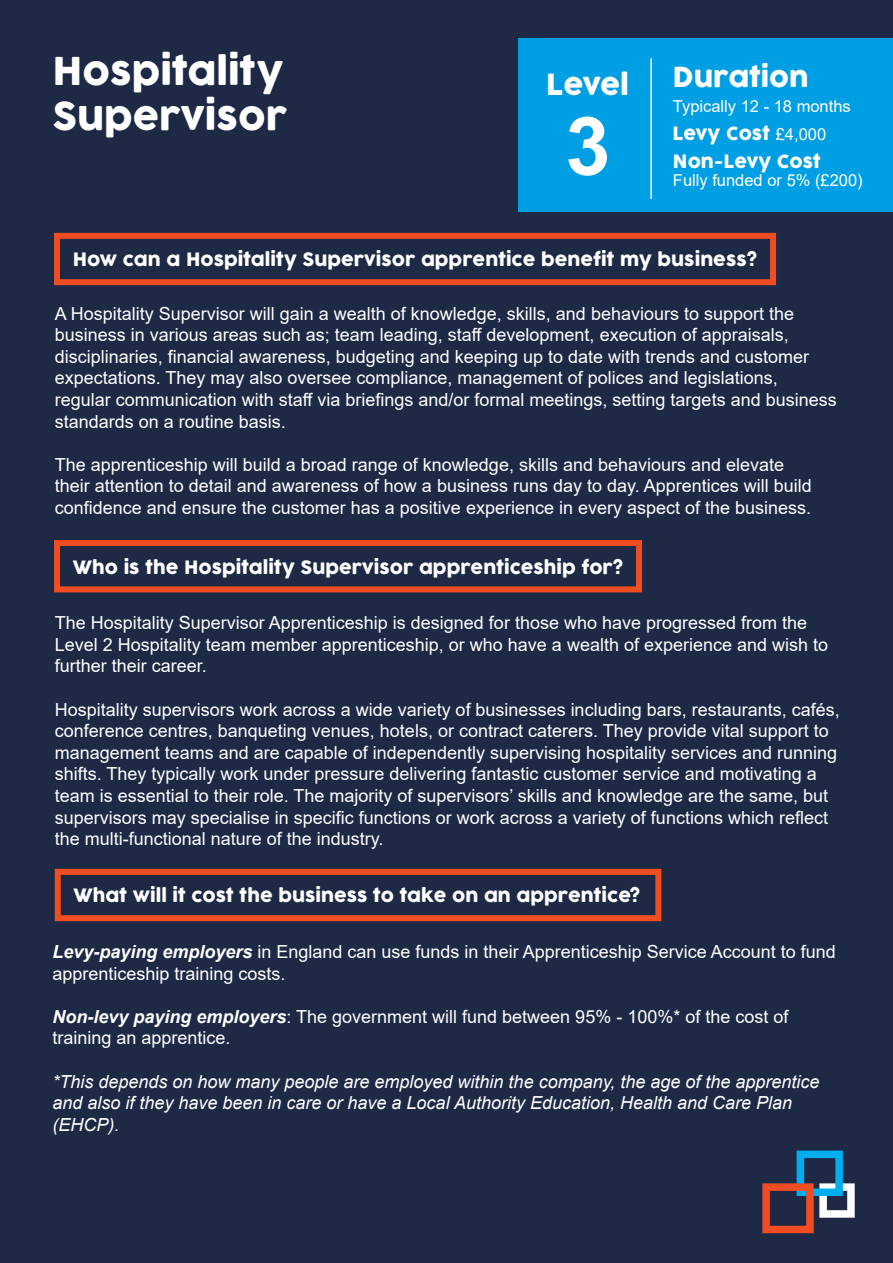
<style>
.page{position:relative;width:893px;height:1263px;background:#1d2945}
.page>*{position:absolute;margin:0;border:0;box-sizing:border-box;transform-origin:0 0}
.t1{font:700 81px "Arial";color:#fff}
.t2{font:37.5px "Cocogoose";color:#fff}
.t3{font:28.5px "Cocogoose";letter-spacing:-.015em;color:#fff}
.t4{font:27px "Cocogoose";color:#fff}
.t5{font:18px/21.6px "Arial";color:#fff}
.t6{font:18px "Cocogoose";color:#fff}
.t7{font:italic 18px/21.6px "Arial";color:#fff}
.t8{font:16.5px "Arial";color:#fff}
.s1{font-family:"Arial";font-size:16.5px}
.s2{font-weight:700;font-style:italic}
</style>
<div class="page">
<div style="left:519px;top:38px;width:374px;height:174px;background:#009fe3"></div>
<div style="left:54px;top:233px;width:722px;height:52px;border:6px solid #f04e22"></div>
<div style="left:54px;top:540px;width:588px;height:52px;border:6px solid #f04e22"></div>
<div style="left:55px;top:869px;width:606px;height:52px;border:6px solid #f04e22"></div>
<hr style="left:650px;top:58px;width:2px;height:141px;background:#fff">
<div style="left:819px;top:1183px;width:36px;height:35px;border:8px solid #fff"></div>
<div style="left:797px;top:1150px;width:46px;height:46px;border:8px solid #00aeef"></div>
<div style="left:762px;top:1183px;width:52px;height:50px;border:8px solid #f04e22"></div>
<p class="t2" style="left:52px;top:45px;width:232px">Hospitality</p>
<p class="t2" style="left:52px;top:90px;width:236px">Supervisor</p>
<p class="t3" style="left:547px;top:65px;width:84px">Level</p>
<p class="t1" style="left:565px;top:89px;width:47px">3</p>
<p class="t4" style="left:673px;top:58px;width:137px">Duration</p>
<p class="t8" style="left:673px;top:95px;width:179px">Typically 12 - 18 months</p>
<p class="t6" style="left:673px;top:121px;width:155px">Levy Cost <span class="s1">£4,000</span></p>
<p class="t6" style="left:673px;top:149px;width:150px">Non-Levy Cost</p>
<p class="t8" style="left:673px;top:169px;width:191px">Fully funded or 5% (£200)</p>
<p class="t6" style="left:73px;top:247px;width:686px">How can a Hospitality Supervisor apprentice benefit my business?</p>
<p class="t5" style="left:55px;top:302px;width:783px">A Hospitality Supervisor will gain a wealth of knowledge, skills, and behaviours to support the business in various areas such as; team leading, staff development, execution of appraisals, disciplinaries, financial awareness, budgeting and keeping up to date with trends and customer expectations. They may also oversee compliance, management of polices and legislations, regular communication with staff via briefings and/or formal meetings, setting targets and business standards on a routine basis.</p>
<p class="t5" style="left:55px;top:453px;width:759px">The apprenticeship will build a broad range of knowledge, skills and behaviours and elevate their attention to detail and awareness of how a business runs day to day. Apprentices will build confidence and ensure the customer has a positive experience in every aspect of the business.</p>
<p class="t6" style="left:73px;top:554px;width:552px">Who is the Hospitality Supervisor apprenticeship for?</p>
<p class="t5" style="left:55px;top:612px;width:775px">The Hospitality Supervisor Apprenticeship is designed for those who have progressed from the<br>Level 2 Hospitality team member apprenticeship, or who have a wealth of experience and wish to further their career.</p>
<p class="t5" style="left:55px;top:698px;width:786px">Hospitality supervisors work across a wide variety of businesses including bars, restaurants, cafés, conference centres, banqueting venues, hotels, or contract caterers. They provide vital support to management teams and are capable of independently supervising hospitality services and running shifts. They typically work under pressure delivering fantastic customer service and motivating a team is essential to their role. The majority of supervisors’ skills and knowledge are the same, but supervisors may specialise in specific functions or work across a variety of functions which reflect the multi-functional nature of the industry.</p>
<p class="t6" style="left:74px;top:883px;width:568px">What will it cost the business to take on an apprentice?</p>
<p class="t5" style="left:52px;top:941px;width:785px"><span class="s2">Levy-paying employers</span> in England can use funds in their Apprenticeship Service Account to fund apprenticeship training costs.</p>
<p class="t5" style="left:52px;top:1005px;width:737px"><span class="s2">Non-levy paying employers</span>: The government will fund between 95% - 100%* of the cost of training an apprentice.</p>
<p class="t7" style="left:52px;top:1071px;width:769px">*This depends on how many people are employed within the company, the age of the apprentice and also if they have been in care or have a Local Authority Education, Health and Care Plan (EHCP).</p>
</div>
